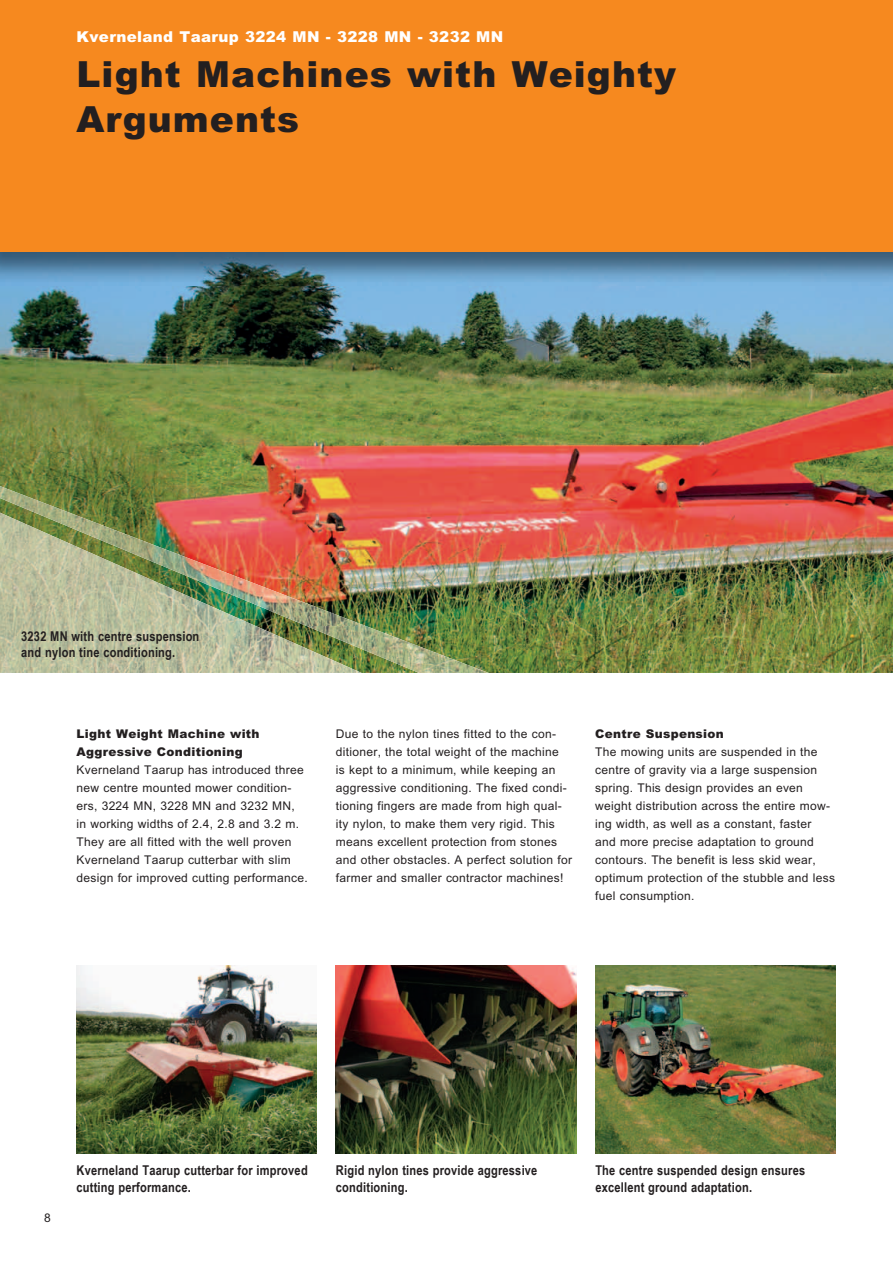
<style>
.page{position:relative;width:893px;height:1263px;background:#fff}
.page>*{position:absolute;margin:0;border:0;box-sizing:border-box;transform-origin:0 0}
.t1{font:900 36px/45px "Arial";letter-spacing:.03em;color:#231f20}
.t2{font:900 15px "Arial";letter-spacing:.025em;color:#fff}
.t3{font:700 13.5px/16.2px "Arial Narrow";letter-spacing:.015em;color:#231f20}
.t4{font:12px/18px "Arial";letter-spacing:.025em;color:#231f20}
.t5{font:900 12px/18px "Arial";letter-spacing:.025em;color:#231f20}
</style>
<div class="page">
<img style="left:0;top:252px;width:893px;height:421px">
<img style="left:0;top:486px;width:123px;height:27px">
<img style="left:362px;top:579px;width:5px;height:47px">
<img style="left:362px;top:626px;width:127px;height:47px">
<img style="left:0;top:513px;width:362px;height:160px">
<img style="left:336px;top:965px;width:240px;height:188px">
<img style="left:77px;top:965px;width:240px;height:188px">
<img style="left:595px;top:965px;width:241px;height:188px">
<div style="left:0;top:0;width:893px;height:252px;background:#f6891f"></div>
<p class="t2" style="left:77px;top:27px;width:428px">Kverneland Taarup 3224 MN - 3228 MN - 3232 MN</p>
<h1 class="t1" style="left:77px;top:51px;width:601px">Light Machines with Weighty<br>Arguments</h1>
<p class="t3" style="left:21px;top:628px;width:180px">3232 MN with centre suspension and nylon tine conditioning.</p>
<p class="t5" style="left:77px;top:724px;width:185px">Light Weight Machine with<br>Aggressive Conditioning</p>
<p class="t4" style="left:77px;top:761px;width:233px">Kverneland Taarup has introduced three new centre mounted mower condition&shy;ers, 3224 MN, 3228 MN and 3232 MN,<br>in working widths of 2.4, 2.8 and 3.2 m.<br>They are all fitted with the well proven Kverneland Taarup cutterbar with slim design for improved cutting performance.</p>
<p class="t4" style="left:336px;top:725px;width:238px">Due to the nylon tines fitted to the con&shy;ditioner, the total weight of the machine<br>is kept to a minimum, while keeping an aggressive conditioning. The fixed condi&shy;tioning fingers are made from high qual&shy;ity nylon, to make them very rigid. This means excellent protection from stones and other obstacles. A perfect solution for farmer and smaller contractor machines!</p>
<p class="t5" style="left:595px;top:724px;width:130px">Centre Suspension</p>
<p class="t4" style="left:595px;top:743px;width:241px">The mowing units are suspended in the centre of gravity via a large suspension spring. This design provides an even weight distribution across the entire mow&shy;ing width, as well as a constant, faster and more precise adaptation to ground contours. The benefit is less skid wear, optimum protection of the stubble and less fuel consumption.</p>
<p class="t4" style="left:44px;top:1209px;width:8px">8</p>
<p class="t3" style="left:77px;top:1162px;width:233px">Kverneland Taarup cutterbar for improved cutting performance.</p>
<p class="t3" style="left:336px;top:1162px;width:203px">Rigid nylon tines provide aggressive conditioning.</p>
<p class="t3" style="left:595px;top:1162px;width:211px">The centre suspended design ensures excellent ground adaptation.</p>
</div>
